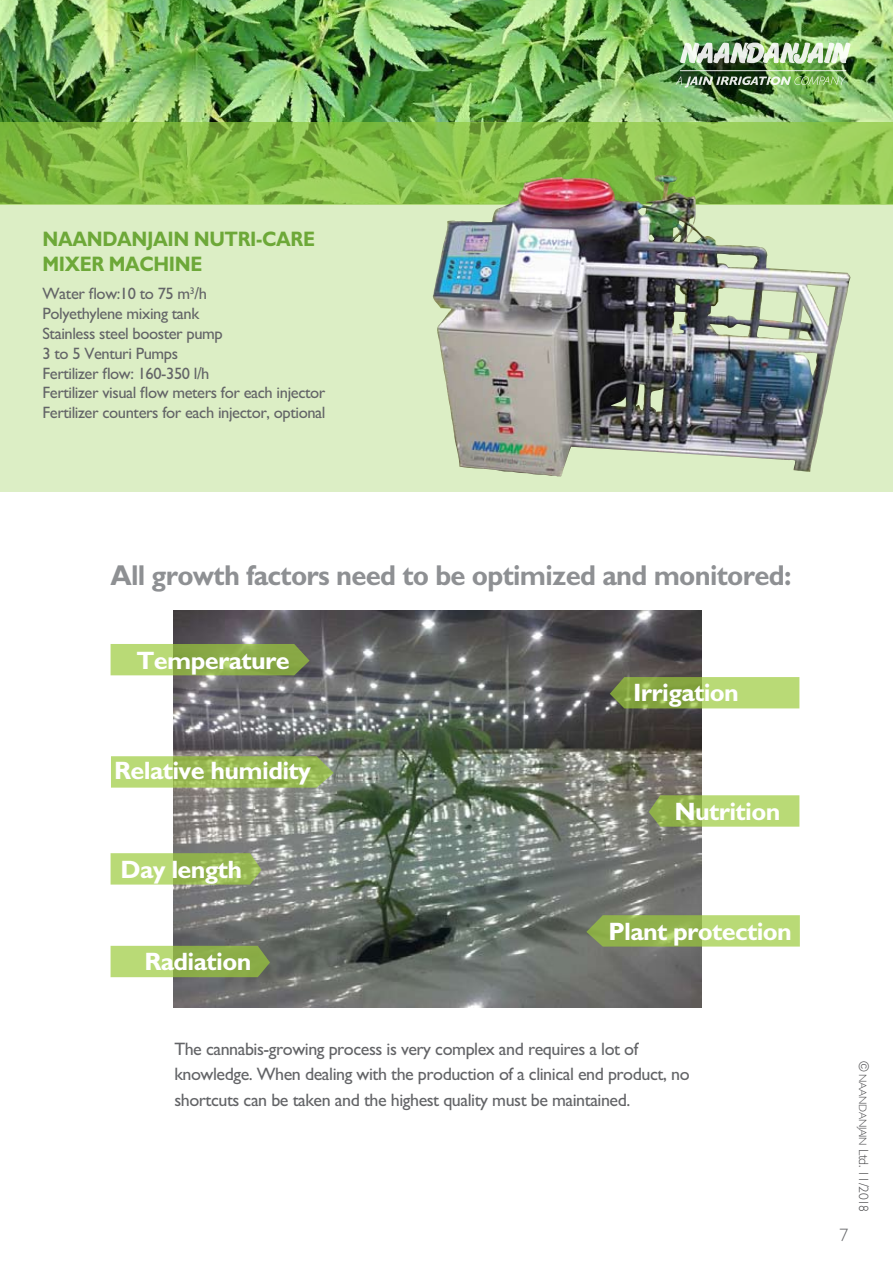
<style>
.page{position:relative;width:893px;height:1263px;background:#fff}
.page>*{position:absolute;margin:0;border:0;box-sizing:border-box;transform-origin:0 0}
.t1{font:700 28.8px "M Gill Sans";letter-spacing:-.025em;color:#8e9093;scale:.95 1}
.t2{font:700 25.2px "M Gill Sans";letter-spacing:-.025em;color:#fff}
.t3{font:700 21px/25.2px "M Gill Sans";letter-spacing:-.02em;color:#6da838;scale:.9 1}
.t4{font:18px/25.5px "M Gill Sans";letter-spacing:-.025em;color:#636467}
.t5{font:300 18px "M Gill Sans";color:#636467}
.t6{font:16.5px/19.8px "M Gill Sans";letter-spacing:-.025em;color:#636467}
.t7{font:300 13.5px "M Gill Sans";letter-spacing:-.03em;color:#4d4d4f}
.s1{font-size:10.8px}
</style>
<div class="page">
<img style="left:0;top:0;width:893px;height:122px">
<div style="left:0;top:205px;width:893px;height:286px;background:#dceec5"></div>
<svg style="left:0;top:122px;width:893px;height:83px;background:#87bf48"></svg>
<img style="left:675px;top:76px;width:171px;height:12px">
<img style="left:680px;top:42px;width:171px;height:22px">
<hr style="left:680px;top:70px;width:166px;height:1px;background:#fff">
<img style="left:173px;top:610px;width:529px;height:397px">
<svg style="left:610px;top:677px;width:189px;height:31px;background:#9fbe5e"></svg>
<svg style="left:649px;top:795px;width:150px;height:32px;background:#abca6a"></svg>
<svg style="left:586px;top:915px;width:214px;height:31px;background:#a2c262"></svg>
<svg style="left:111px;top:644px;width:199px;height:31px;background:#96b556"></svg>
<svg style="left:111px;top:853px;width:151px;height:31px;background:#a5c464"></svg>
<svg style="left:111px;top:946px;width:159px;height:31px;background:#9bbb5a"></svg>
<svg style="left:111px;top:756px;width:223px;height:32px;background:#a1c160"></svg>
<img style="left:433px;top:175px;width:417px;height:301px">
<p class="t3" style="left:43px;top:226px;width:304px">NAANDANJAIN NUTRI-CARE<br>MIXER MACHINE</p>
<p class="t6" style="left:43px;top:284px;width:284px">Water flow:10 to 75 m<sup>3</sup>/h<br>Polyethylene mixing tank<br>Stainless steel booster pump<br>3 to 5 Venturi Pumps<br>Fertilizer flow: 160-350 l/h<br>Fertilizer visual flow meters for each injector<br>Fertilizer counters for each injector, optional</p>
<h1 class="t1" style="left:111px;top:559px;width:718px">All growth factors need to be optimized and monitored:</h1>
<h2 class="t2" style="left:136px;top:646px;width:155px">Temperature</h2>
<h2 class="t2" style="left:114px;top:757px;width:198px">Relative humidity</h2>
<h2 class="t2" style="left:120px;top:856px;width:123px">Day length</h2>
<h2 class="t2" style="left:144px;top:947px;width:109px">Radiation</h2>
<h2 class="t2" style="left:633px;top:679px;width:107px">Irrigation</h2>
<h2 class="t2" style="left:674px;top:797px;width:107px">Nutrition</h2>
<h2 class="t2" style="left:608px;top:917px;width:185px">Plant protection</h2>
<p class="t4" style="left:174px;top:1036px;width:517px">The cannabis-growing process is very complex and requires a lot of knowledge. When dealing with the production of a clinical end product, no shortcuts can be taken and the highest quality must be maintained.</p>
<p class="t5" style="left:840px;top:1225px;width:10px">7</p>
<p class="t7" style="left:871px;top:1060px;width:153px;rotate:90deg">© <span class="s1">NAANDANJAIN</span> Ltd. 11/2018</p>
</div>
